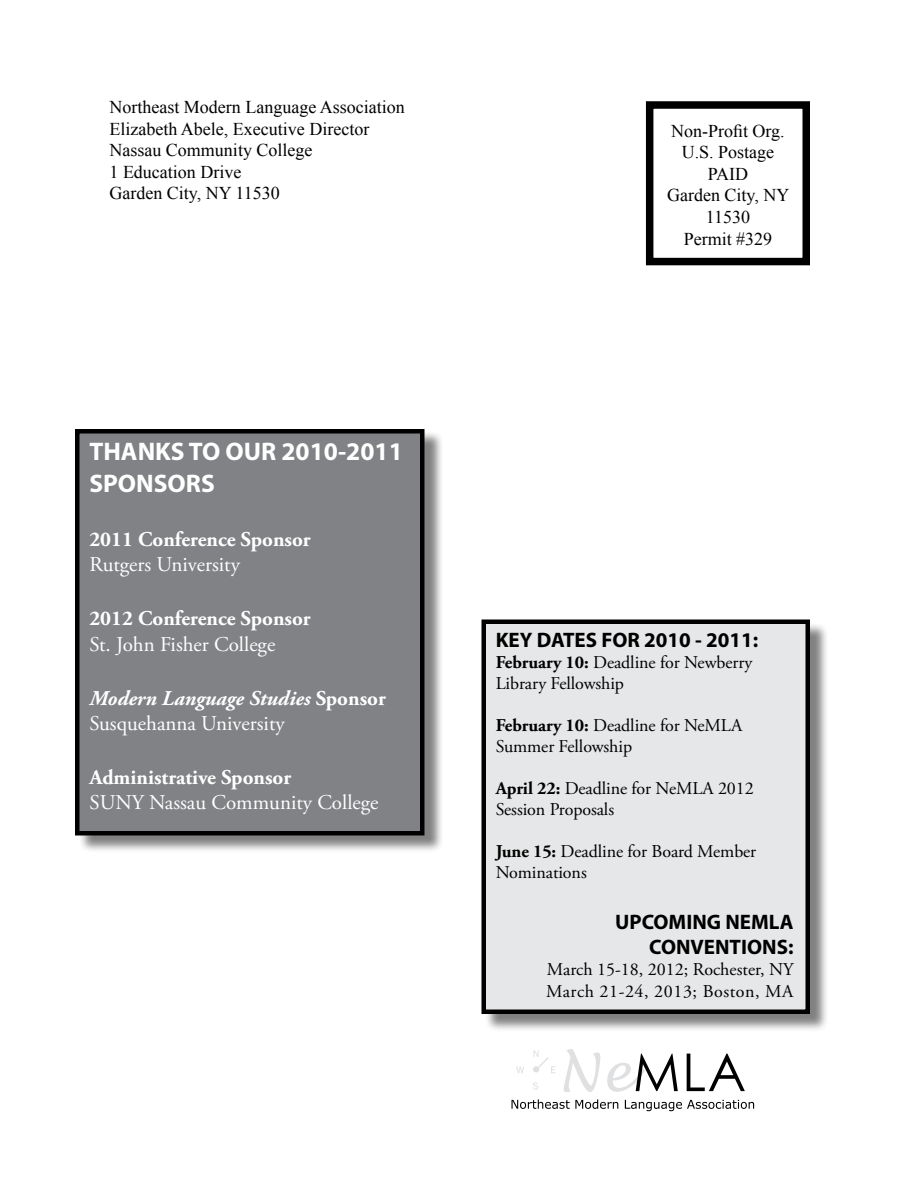
<style>
.page{position:relative;width:918px;height:1188px;background:#fff}
.page>*{position:absolute;margin:0;border:0;box-sizing:border-box;transform-origin:0 0}
.t1{font:700 25.5px/32.4px "Myriad Pro";color:#fff}
.t2{font:700 21px "Adobe Garamond Pro";color:#fff}
.t3{font:21px "Adobe Garamond Pro";color:#fff}
.t4{font:italic 700 21px/25.2px "Adobe Garamond Pro";color:#fff}
.t5{font:700 21px/25.2px "Myriad Pro";color:#000;text-align:right}
.t6{font:18px/21px "Adobe Garamond Pro";letter-spacing:-.005em;color:#000}
.t7{font:18px/21.6px "Times New Roman";color:#000}
.s1{font-style:normal}
.s2{font-weight:400;font-style:normal}
.s3{font-weight:700}
</style>
<div class="page">
<div style="left:646px;top:101px;width:164px;height:164px;border:8px solid #000"></div>
<div style="left:484px;top:622px;width:345px;height:411px;background:#000;opacity:.5"></div>
<div style="left:484px;top:622px;width:324px;height:390px;background:#e6e7e8"></div>
<div style="left:482px;top:620px;width:328px;height:394px;border:4px solid #000"></div>
<svg style="left:564px;top:1049px;width:36px;height:43px"></svg>
<svg style="left:607px;top:1054px;width:71px;height:38px"></svg>
<svg style="left:687px;top:1054px;width:58px;height:37px"></svg>
<svg style="left:533px;top:1083px;width:5px;height:7px"></svg>
<svg style="left:516px;top:1066px;width:8px;height:7px"></svg>
<svg style="left:533px;top:1050px;width:23px;height:23px"></svg>
<svg style="left:512px;top:1099px;width:106px;height:10px"></svg>
<svg style="left:625px;top:1100px;width:129px;height:11px"></svg>
<div style="left:78px;top:430px;width:366px;height:423px;background:#000;opacity:.5"></div>
<div style="left:77px;top:431px;width:345px;height:402px;background:#808285"></div>
<div style="left:75px;top:429px;width:349px;height:407px;border:4px solid #000"></div>
<p class="t7" style="left:110px;top:96px;width:297px">Northeast Modern Language Association<br>Elizabeth Abele, Executive Director<br>Nassau Community College<br>1 Education Drive<br>Garden City, NY 11530</p>
<h1 class="t1" style="left:89px;top:435px;width:315px">THANKS TO OUR 2010-2011<br>SPONSORS</h1>
<p class="t2" style="left:89px;top:527px;width:223px">2011 Conference Sponsor</p>
<p class="t3" style="left:89px;top:552px;width:152px">Rutgers University</p>
<p class="t2" style="left:89px;top:607px;width:223px">2012 Conference Sponsor</p>
<p class="t3" style="left:89px;top:631px;width:187px">St. John Fisher College</p>
<p class="t4" style="left:89px;top:686px;width:298px">Modern Language Studies <span class="s1">Sponsor<br></span><span class="s2">Susquehanna University</span></p>
<p class="t2" style="left:89px;top:765px;width:203px">Administrative Sponsor</p>
<p class="t3" style="left:89px;top:790px;width:291px">SUNY Nassau Community College</p>
<p class="t7" style="left:667px;top:119px;width:124px;text-align:center">Non-Profit Org.<br>U.S. Postage<br>PAID<br>Garden City, NY<br>11530<br>Permit #329</p>
<p class="t5" style="left:496px;top:628px;width:264px">KEY DATES FOR 2010 - 2011:</p>
<p class="t6" style="left:496px;top:653px;width:258px"><span class="s3">February 10:</span> Deadline for Newberry<br>Library Fellowship</p>
<p class="t6" style="left:496px;top:716px;width:248px"><span class="s3">February 10:</span> Deadline for NeMLA<br>Summer Fellowship</p>
<p class="t6" style="left:496px;top:779px;width:260px"><span class="s3">April 22:</span> Deadline for NeMLA 2012<br>Session Proposals</p>
<p class="t6" style="left:496px;top:842px;width:262px"><span class="s3">June 15:</span> Deadline for Board Member<br>Nominations</p>
<p class="t5" style="left:615px;top:909px;width:180px">UPCOMING NEMLA<br>CONVENTIONS:</p>
<p class="t6" style="left:546px;top:960px;width:249px;line-height:21.6px">March 15-18, 2012; Rochester, NY<br>March 21-24, 2013; Boston, MA</p>
</div>
